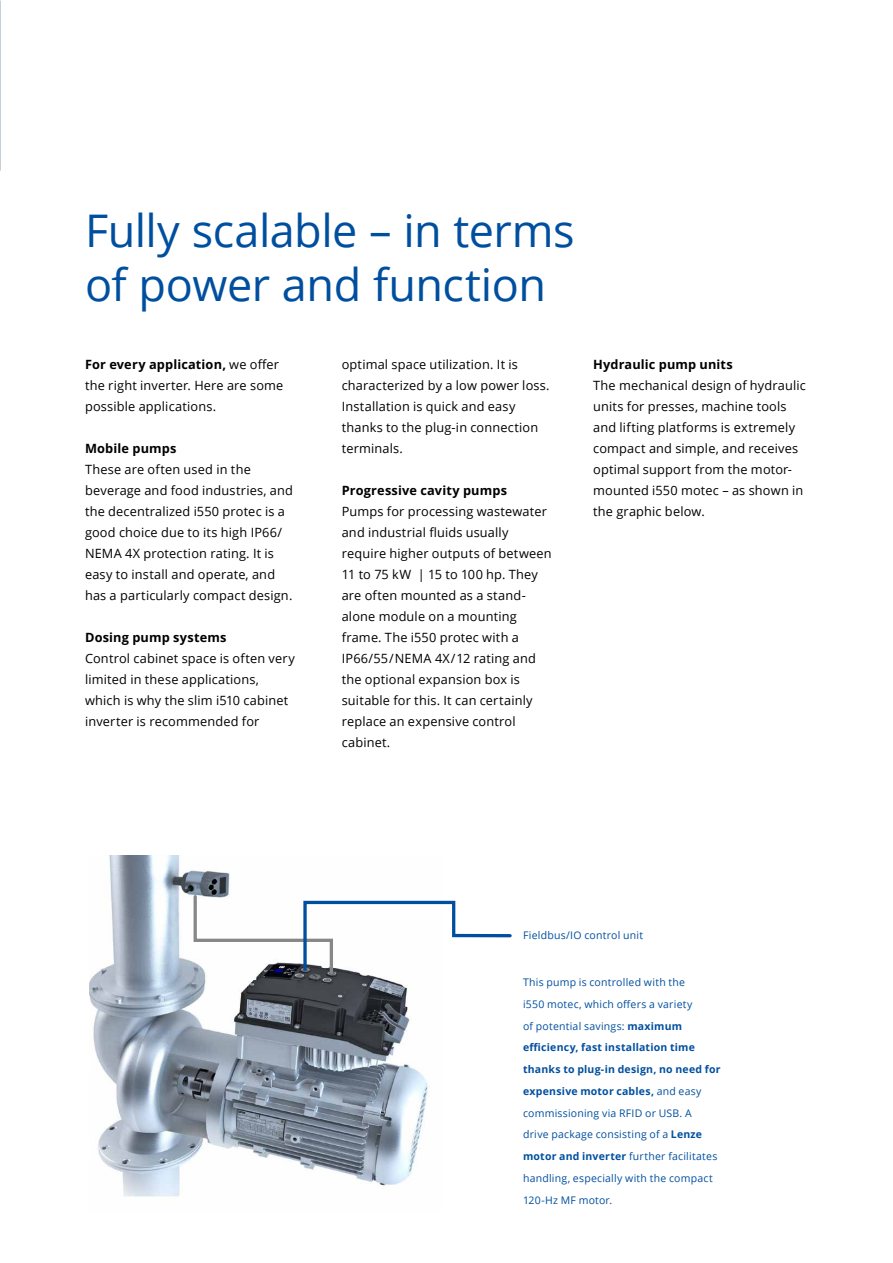
<style>
.page{position:relative;width:893px;height:1263px;background:#fff}
.page>*{position:absolute;margin:0;border:0;box-sizing:border-box;transform-origin:0 0}
.t1{font:45px/54px "Open Sans";letter-spacing:-.01em;color:#004f9f}
.t2{font:12.75px/21px "Open Sans";letter-spacing:.015em;color:#000}
.t3{font:700 12.75px "Open Sans";letter-spacing:.015em;color:#000}
.t4{font:10.5px/21.8px "Open Sans";letter-spacing:.02em;color:#004f9f}
.s1{font-weight:700}
</style>
<div class="page">
<img style="left:89px;top:855px;width:339px;height:342px">
<svg style="left:192px;top:893px;width:320px;height:83px"></svg>
<h1 class="t1" style="left:85px;top:203px;width:491px">Fully scalable – in terms of power and function</h1>
<p class="t2" style="left:85px;top:354px;width:200px"><span class="s1">For every application,</span> we offer the right inverter. Here are some possible applications.</p>
<p class="t3" style="left:85px;top:440px;width:93px">Mobile pumps</p>
<p class="t2" style="left:85px;top:459px;width:210px">These are often used in the beverage and food industries, and the decentralized i550 protec is a good choice due to its high IP66/<br>NEMA 4X protection rating. It is easy to install and operate, and has a particularly compact design.</p>
<p class="t3" style="left:85px;top:629px;width:143px">Dosing pump systems</p>
<p class="t2" style="left:85px;top:648px;width:211px">Control cabinet space is often very limited in these applications, which is why the slim i510 cabinet inverter is recommended for</p>
<p class="t2" style="left:342px;top:354px;width:209px">optimal space utilization. It is characterized by a low power loss.<br>Installation is quick and easy thanks to the plug-in connection terminals.</p>
<p class="t3" style="left:342px;top:482px;width:167px">Progressive cavity pumps</p>
<p class="t2" style="left:342px;top:501px;width:212px">Pumps for processing wastewater and industrial fluids usually require higher outputs of between<br>11 to 75 kW | 15 to 100 hp. They are often mounted as a stand&shy;alone module on a mounting frame. The i550 protec with a<br>IP66/55 / NEMA 4X / 12 rating and the optional expansion box is suitable for this. It can certainly replace an expensive control cabinet.</p>
<p class="t3" style="left:593px;top:356px;width:141px">Hydraulic pump units</p>
<p class="t2" style="left:593px;top:375px;width:214px">The mechanical design of hydraulic units for presses, machine tools and lifting platforms is extremely compact and simple, and receives optimal support from the motor&shy;mounted i550 motec – as shown in the graphic below.</p>
<p class="t4" style="left:523px;top:924px;width:121px">Fieldbus/IO control unit</p>
<p class="t4" style="left:523px;top:971px;width:199px">This pump is controlled with the<br>i550 motec, which offers a variety<br>of potential savings: <span class="s1">maximum efficiency, fast installation time thanks to plug-in design, no need for expensive motor cables,</span> and easy commissioning via RFID or USB. A<br>drive package consisting of a <span class="s1">Lenze motor and inverter</span> further facilitates handling, especially with the compact 120-Hz MF motor.</p>
</div>
